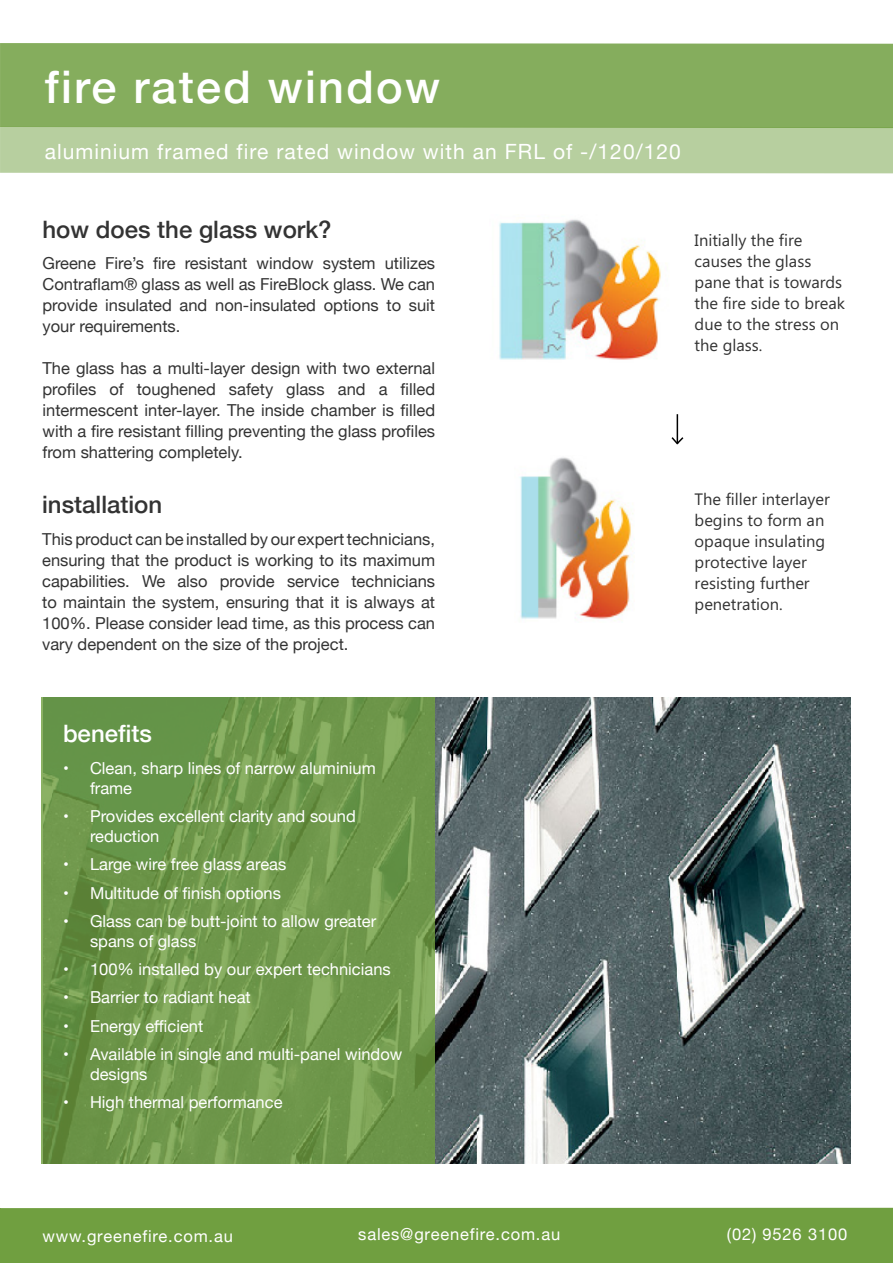
<style>
.page{position:relative;width:893px;height:1263px;background:#fff}
.page>*{position:absolute;margin:0;border:0;box-sizing:border-box;transform-origin:0 0}
.t1{font:500 45px "Helvetica Neue";letter-spacing:.05em;color:#fff}
.t2{font:500 24px "Helvetica Neue";color:#333}
.t3{font:500 24px "Helvetica Neue";color:#fff}
.t4{font:21px "Helvetica Neue";letter-spacing:.05em;color:#fff}
.t5{font:16.5px/21px "Helvetica Neue";color:#333;text-align:justify}
.t6{font:16.5px/19.8px "Helvetica Neue";color:#fff}
.t7{font:16.5px/21px "Microsoft Phags Pa";color:#333}
.t8{font:16.5px "Helvetica Neue";letter-spacing:.05em;color:#fff}
</style>
<div class="page">
<img style="left:435px;top:697px;width:415px;height:467px">
<div style="left:0;top:1208px;width:893px;height:55px;background:#709f40"></div>
<div style="left:0;top:128px;width:893px;height:45px;background:#b7cf9f"></div>
<div style="left:0;top:43px;width:893px;height:85px;background:#85ad5d"></div>
<svg style="left:42px;top:697px;width:393px;height:467px;background:#6e974b"></svg>
<img style="left:499px;top:219px;width:162px;height:141px">
<img style="left:519px;top:457px;width:114px;height:164px">
<svg style="left:671px;top:414px;width:13px;height:31px"></svg>
<p class="t1" style="left:45px;top:51px;width:397px">fire rated window</p>
<p class="t4" style="left:45px;top:136px;width:638px">aluminium framed fire rated window with an FRL of -/120/120</p>
<p class="t2" style="left:43px;top:210px;width:291px">how does the glass work?</p>
<p class="t5" style="left:43px;top:254px;width:394px">Greene Fire’s fire resistant window system utilizes Contraflam® glass as well as FireBlock glass. We can provide insulated and non-insulated options to suit your requirements.</p>
<p class="t5" style="left:43px;top:359px;width:394px">The glass has a multi-layer design with two external profiles of toughened safety glass and a filled intermescent inter-layer. The inside chamber is filled with a fire resistant filling preventing the glass profiles from shattering completely.</p>
<p class="t2" style="left:42px;top:485px;width:122px">installation</p>
<p class="t5" style="left:42px;top:529px;width:394px">This product can be installed by our expert technicians, ensuring that the product is working to its maximum capabilities. We also provide service technicians to maintain the system, ensuring that it is always at 100%. Please consider lead time, as this process can vary dependent on the size of the project.</p>
<p class="t7" style="left:695px;top:228px;width:152px">Initially the fire causes the glass pane that is towards the fire side to break due to the stress on the glass.</p>
<p class="t7" style="left:695px;top:488px;width:137px">The filler interlayer begins to form an opaque insulating protective layer resisting further penetration.</p>
<p class="t3" style="left:63px;top:714px;width:90px">benefits</p>
<p class="t6" style="left:90px;top:759px;width:287px;text-indent:-27px">• Clean, sharp lines of narrow aluminium frame</p>
<p class="t6" style="left:90px;top:807px;width:267px;text-indent:-27px">• Provides excellent clarity and sound reduction</p>
<p class="t6" style="left:63px;top:855px;width:225px">• Large wire free glass areas</p>
<p class="t6" style="left:63px;top:884px;width:220px">• Multitude of finish options</p>
<p class="t6" style="left:90px;top:912px;width:288px;text-indent:-27px">• Glass can be butt-joint to allow greater spans of glass</p>
<p class="t6" style="left:63px;top:960px;width:329px">• 100% installed by our expert technicians</p>
<p class="t6" style="left:63px;top:988px;width:189px">• Barrier to radiant heat</p>
<p class="t6" style="left:63px;top:1017px;width:142px">• Energy efficient</p>
<p class="t6" style="left:90px;top:1045px;width:314px;text-indent:-27px">• Available in single and multi-panel window designs</p>
<p class="t6" style="left:63px;top:1093px;width:221px">• High thermal performance</p>
<p class="t8" style="left:43px;top:1224px;width:192px">www.greenefire.com.au</p>
<p class="t8" style="left:358px;top:1223px;width:203px">sales@greenefire.com.au</p>
<p class="t8" style="left:727px;top:1223px;width:122px">(02) 9526 3100</p>
</div>
